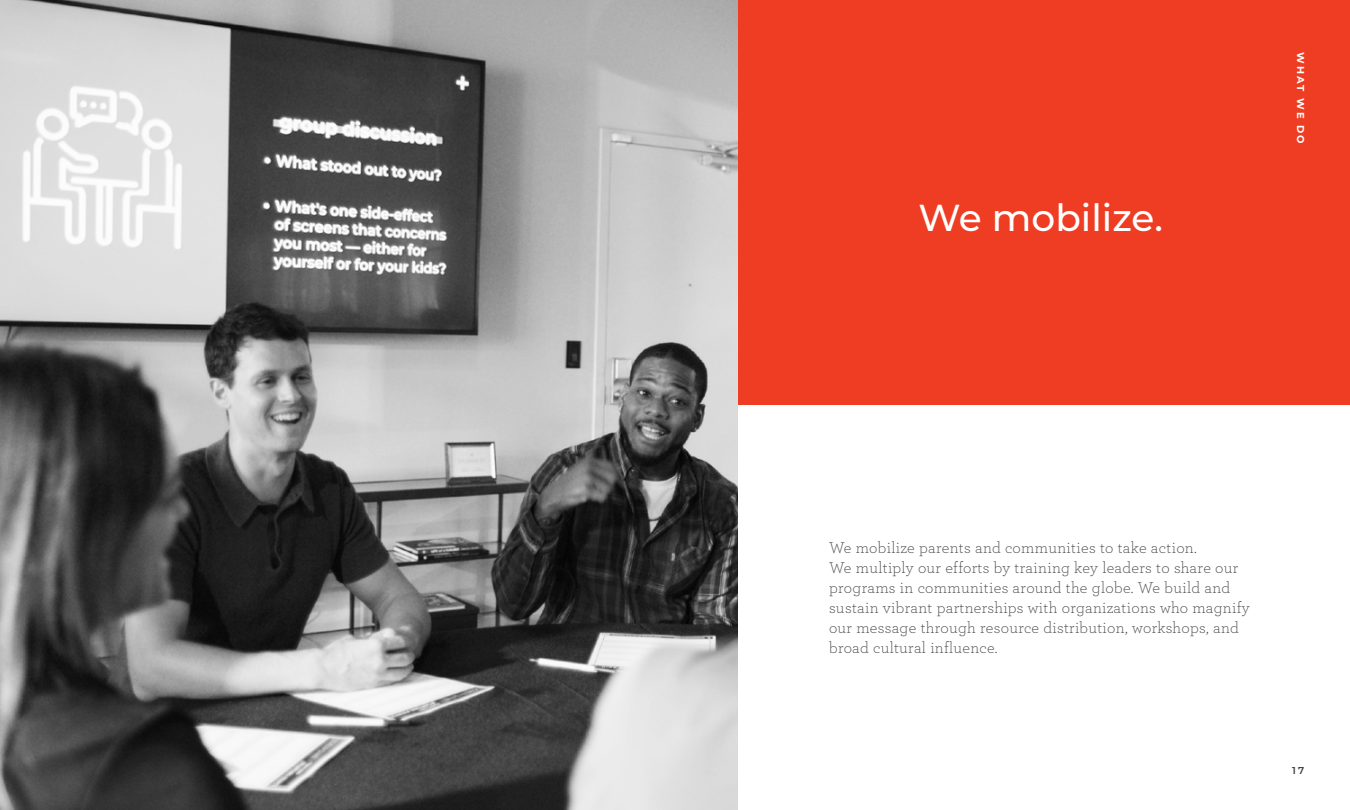
<style>
.page{position:relative;width:1350px;height:810px;background:#fff}
.page>*{position:absolute;margin:0;border:0;box-sizing:border-box;transform-origin:0 0}
.t1{font:500 37.5px "Montserrat";color:#fff}
.t2{font:300 16.25px/20px "Archer";letter-spacing:.02em;color:#414042}
.t3{font:700 10px "Montserrat";letter-spacing:.195em;color:#fff}
.t4{font:600 10px "Montserrat";color:#414042}
</style>
<div class="page">
<img style="left:0;top:0;width:738px;height:810px">
<div style="left:738px;top:0;width:612px;height:405px;background:#ef3d24"></div>
<h1 class="t1" style="left:919px;top:191px;width:246px">We mobilize.</h1>
<p class="t3" style="left:1308px;top:52px;width:93px;rotate:90deg">WHAT WE DO</p>
<p class="t2" style="left:829px;top:537px;width:422px">We mobilize parents and communities to take action.<br>We multiply our efforts by training key leaders to share our programs in communities around the globe. We build and sustain vibrant partnerships with organizations who magnify our message through resource distribution, workshops, and broad cultural influence.</p>
<p class="t4" style="left:1292px;top:763px;width:13px">17</p>
</div>
